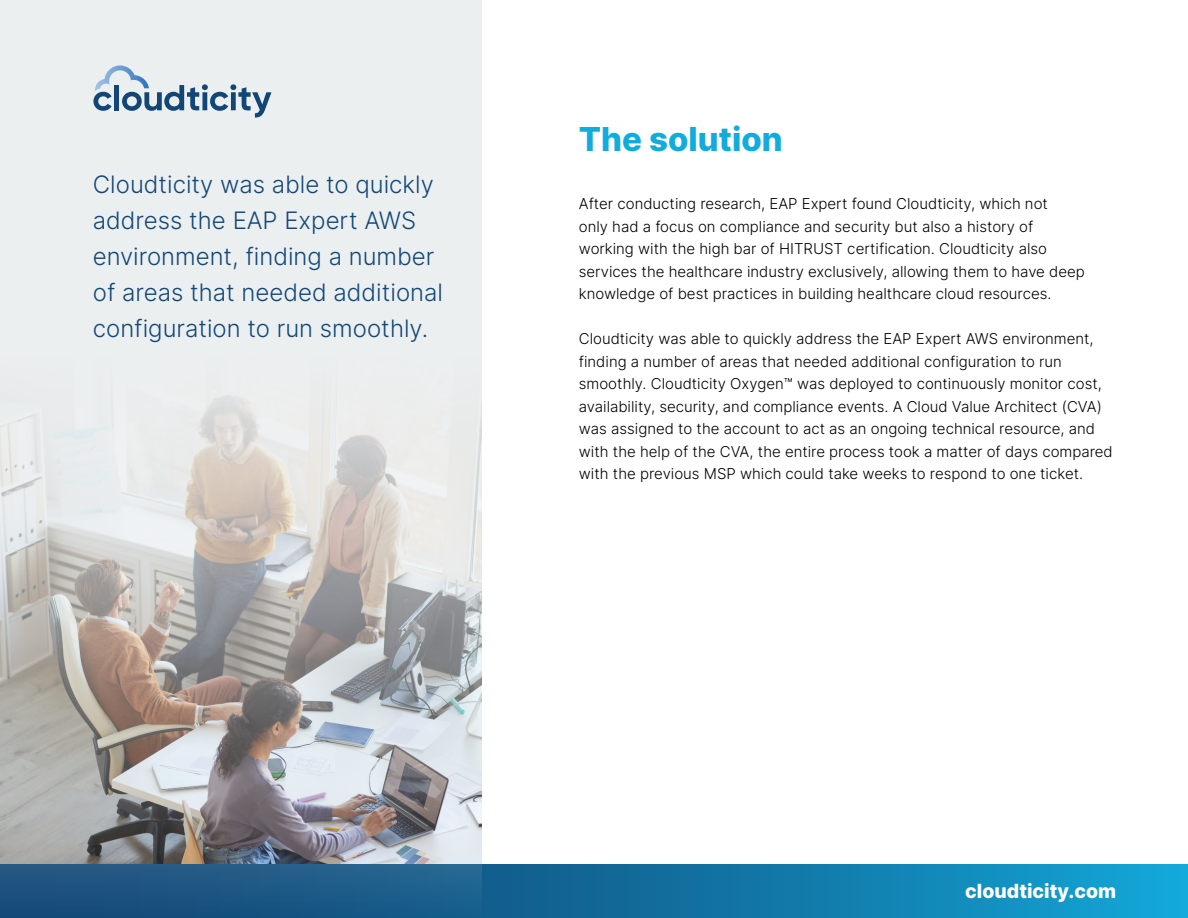
<style>
.page{position:relative;width:1188px;height:918px;background:#fff}
.page>*{position:absolute;margin:0;border:0;box-sizing:border-box;transform-origin:0 0}
.t1{font:800 33px "Inter";color:#12acdc}
.t2{font:300 24px/36px "Inter";color:#124877}
.t3{font:800 19.5px "Inter";color:#fff}
.t4{font:300 15px/22.5px "Inter";color:#000}
</style>
<div class="page">
<div style="left:0;top:0;width:482px;height:440px;background:#eceff0"></div>
<svg style="left:93px;top:65px;width:178px;height:53px"></svg>
<svg style="left:482px;top:864px;width:706px;height:54px;background:#1280af"></svg>
<img style="left:0;top:395px;width:482px;height:523px">
<p class="t2" style="left:93px;top:165px;width:352px">Cloudticity was able to quickly address the EAP Expert AWS environment, finding a number of areas that needed additional configuration to run smoothly.</p>
<p class="t1" style="left:579px;top:115px;width:205px">The solution</p>
<p class="t4" style="left:579px;top:192px;width:507px">After conducting research, EAP Expert found Cloudticity, which not<br>only had a focus on compliance and security but also a history of working with the high bar of HITRUST certification. Cloudticity also services the healthcare industry exclusively, allowing them to have deep knowledge of best practices in building healthcare cloud resources.</p>
<p class="t4" style="left:579px;top:327px;width:535px">Cloudticity was able to quickly address the EAP Expert AWS environment, finding a number of areas that needed additional configuration to run smoothly. Cloudticity Oxygen™ was deployed to continuously monitor cost, availability, security, and compliance events. A Cloud Value Architect (CVA) was assigned to the account to act as an ongoing technical resource, and with the help of the CVA, the entire process took a matter of days compared with the previous MSP which could take weeks to respond to one ticket.</p>
<p class="t3" style="left:965px;top:877px;width:152px">cloudticity.com</p>
</div>
